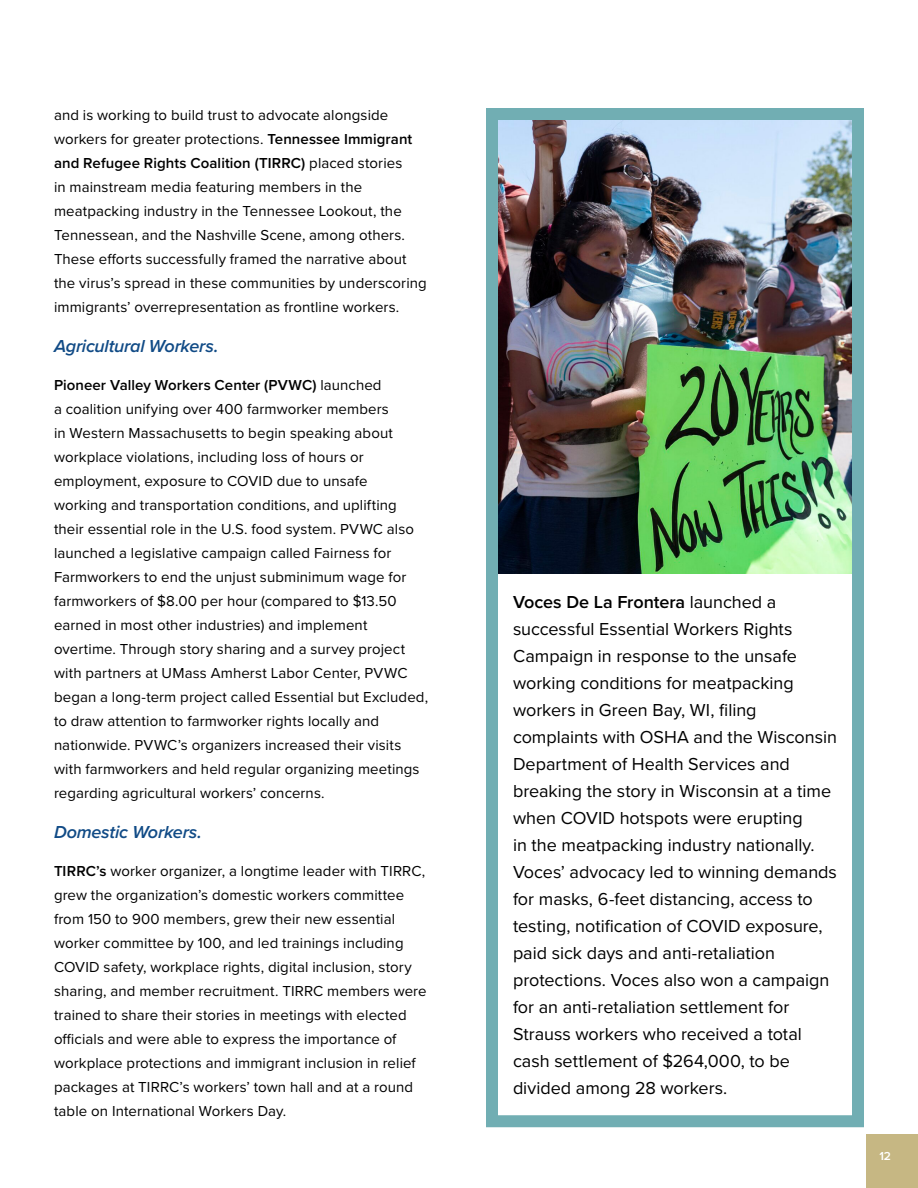
<style>
.page{position:relative;width:918px;height:1188px;background:#fff}
.page>*{position:absolute;margin:0;border:0;box-sizing:border-box;transform-origin:0 0}
.t1{font:18px/27px "Proxima Nova";color:#000}
.t2{font:italic 600 18px "Proxima Nova";letter-spacing:-.015em;color:#114b86}
.t3{font:15px/24px "Proxima Nova";letter-spacing:.005em;color:#000}
.t4{font:600 12px "Proxima Nova";color:#fff}
.s1{font-weight:600}
</style>
<div class="page">
<div style="left:866px;top:1134px;width:52px;height:54px;background:#c6b783"></div>
<img style="left:499px;top:121px;width:352px;height:453px">
<div style="left:486px;top:108px;width:378px;height:1019px;border:12px solid #71aeb3"></div>
<p class="t3" style="left:54px;top:103px;width:374px">and is working to build trust to advocate alongside workers for greater protections. <span class="s1">Tennessee Immigrant and Refugee Rights Coalition (TIRRC)</span> placed stories<br>in mainstream media featuring members in the meatpacking industry in the Tennessee Lookout, the Tennessean, and the Nashville Scene, among others.<br>These efforts successfully framed the narrative about the virus’s spread in these communities by underscoring immigrants’ overrepresentation as frontline workers.</p>
<p class="t2" style="left:54px;top:333px;width:166px">Agricultural Workers.</p>
<p class="t3" style="left:54px;top:373px;width:376px"><span class="s1">Pioneer Valley Workers Center (PVWC)</span> launched<br>a coalition unifying over 400 farmworker members<br>in Western Massachusetts to begin speaking about workplace violations, including loss of hours or employment, exposure to COVID due to unsafe<br>working and transportation conditions, and uplifting their essential role in the U.S. food system. PVWC also launched a legislative campaign called Fairness for Farmworkers to end the unjust subminimum wage for farmworkers of $8.00 per hour (compared to $13.50 earned in most other industries) and implement overtime. Through story sharing and a survey project with partners at UMass Amherst Labor Center, PVWC began a long-term project called Essential but Excluded, to draw attention to farmworker rights locally and nationwide. PVWC’s organizers increased their visits with farmworkers and held regular organizing meetings regarding agricultural workers’ concerns.</p>
<p class="t2" style="left:54px;top:819px;width:149px">Domestic Workers.</p>
<p class="t3" style="left:54px;top:859px;width:374px"><span class="s1">TIRRC’s</span> worker organizer, a longtime leader with TIRRC, grew the organization’s domestic workers committee from 150 to 900 members, grew their new essential worker committee by 100, and led trainings including COVID safety, workplace rights, digital inclusion, story sharing, and member recruitment. TIRRC members were trained to share their stories in meetings with elected officials and were able to express the importance of workplace protections and immigrant inclusion in relief packages at TIRRC’s workers’ town hall and at a round table on International Workers Day.</p>
<p class="t1" style="left:513px;top:589px;width:326px"><span class="s1">Voces De La Frontera</span> launched a successful Essential Workers Rights Campaign in response to the unsafe working conditions for meatpacking workers in Green Bay, WI, filing complaints with OSHA and the Wisconsin Department of Health Services and breaking the story in Wisconsin at a time when COVID hotspots were erupting<br>in the meatpacking industry nationally.<br>Voces’ advocacy led to winning demands for masks, 6-feet distancing, access to testing, notification of COVID exposure, paid sick days and anti-retaliation protections. Voces also won a campaign for an anti-retaliation settlement for Strauss workers who received a total cash settlement of $264,000, to be divided among 28 workers.</p>
<p class="t4" style="left:879px;top:1149px;width:13px">12</p>
</div>
